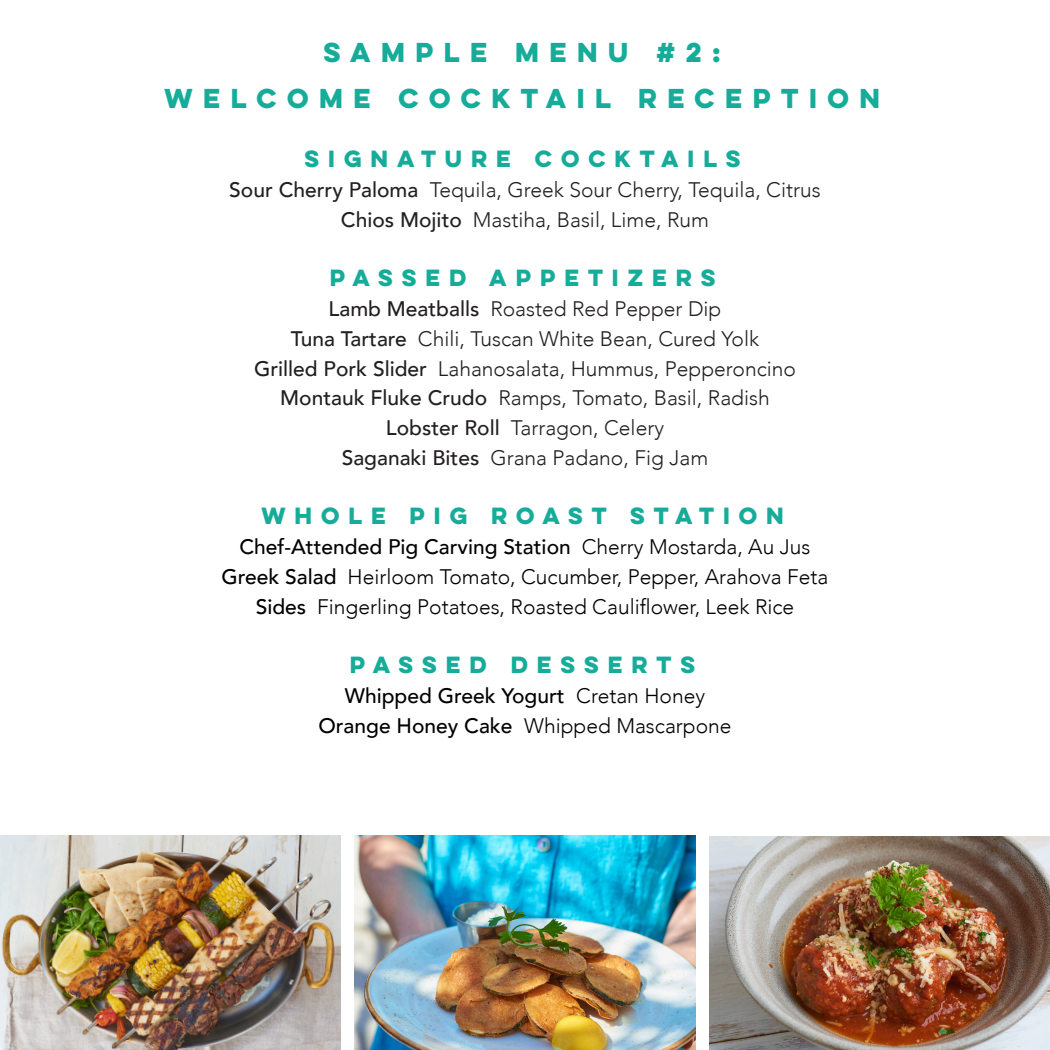
<style>
.page{position:relative;width:1050px;height:1050px;background:#fff}
.page>*{position:absolute;margin:0;border:0;box-sizing:border-box;transform-origin:0 0}
.t1{font:700 24.5px "Lulo Clean One";letter-spacing:.2em;color:#16ac99}
.t2{font:300 21px "Avenir";color:#231f20}
.t3{font:300 21px "Avenir";color:#000}
.t4{font:500 21px "Avenir";color:#000}
.t5{font:700 21px "Lulo Clean One";letter-spacing:.2em;color:#16ac99}
.s1{font-weight:500}
.s2{font-weight:300}
</style>
<div class="page">
<img style="left:0;top:836px;width:340px;height:213px">
<img style="left:355px;top:836px;width:340px;height:213px">
<img style="left:710px;top:837px;width:340px;height:213px">
<p class="t1" style="left:323px;top:34px;width:405px">SAMPLE MENU #2:</p>
<p class="t1" style="left:164px;top:79px;width:723px">WELCOME COCKTAIL RECEPTION</p>
<p class="t5" style="left:305px;top:143px;width:442px">SIGNATURE COCKTAILS</p>
<p class="t2" style="left:229px;top:178px;width:593px"><span class="s1">Sour Cherry Paloma</span> Tequila, Greek Sour Cherry, Tequila, Citrus</p>
<p class="t2" style="left:341px;top:207px;width:370px"><span class="s1">Chios Mojito</span> Mastiha, Basil, Lime, Rum</p>
<p class="t5" style="left:330px;top:262px;width:392px">PASSED APPETIZERS</p>
<p class="t2" style="left:329px;top:297px;width:394px"><span class="s1">Lamb Meatballs</span> Roasted Red Pepper Dip</p>
<p class="t2" style="left:291px;top:326px;width:470px"><span class="s1">Tuna Tartare</span> Chili, Tuscan White Bean, Cured Yolk</p>
<p class="t2" style="left:254px;top:356px;width:543px"><span class="s1">Grilled Pork Slider</span> Lahanosalata, Hummus, Pepperoncino</p>
<p class="t2" style="left:280px;top:386px;width:491px"><span class="s1">Montauk Fluke Crudo</span> Ramps, Tomato, Basil, Radish</p>
<p class="t2" style="left:386px;top:416px;width:280px"><span class="s1">Lobster Roll</span> Tarragon, Celery</p>
<p class="t2" style="left:342px;top:445px;width:368px"><span class="s1">Saganaki Bites</span> Grana Padano, Fig Jam</p>
<p class="t5" style="left:261px;top:500px;width:529px">WHOLE PIG ROAST STATION</p>
<p class="t4" style="left:239px;top:529px;width:573px">Chef-Attended Pig Carving Station <span class="s2">Cherry Mostarda, Au Jus</span></p>
<p class="t3" style="left:221px;top:564px;width:609px"><span class="s1">Greek Salad</span> Heirloom Tomato, Cucumber, Pepper, Arahova Feta</p>
<p class="t3" style="left:256px;top:594px;width:540px"><span class="s1">Sides</span> Fingerling Potatoes, Roasted Cauliflower, Leek Rice</p>
<p class="t5" style="left:350px;top:649px;width:352px">PASSED DESSERTS</p>
<p class="t4" style="left:345px;top:677px;width:362px">Whipped Greek Yogurt <span class="s2">Cretan Honey</span></p>
<p class="t3" style="left:318px;top:713px;width:415px"><span class="s1">Orange Honey Cake</span> Whipped Mascarpone</p>
</div>
